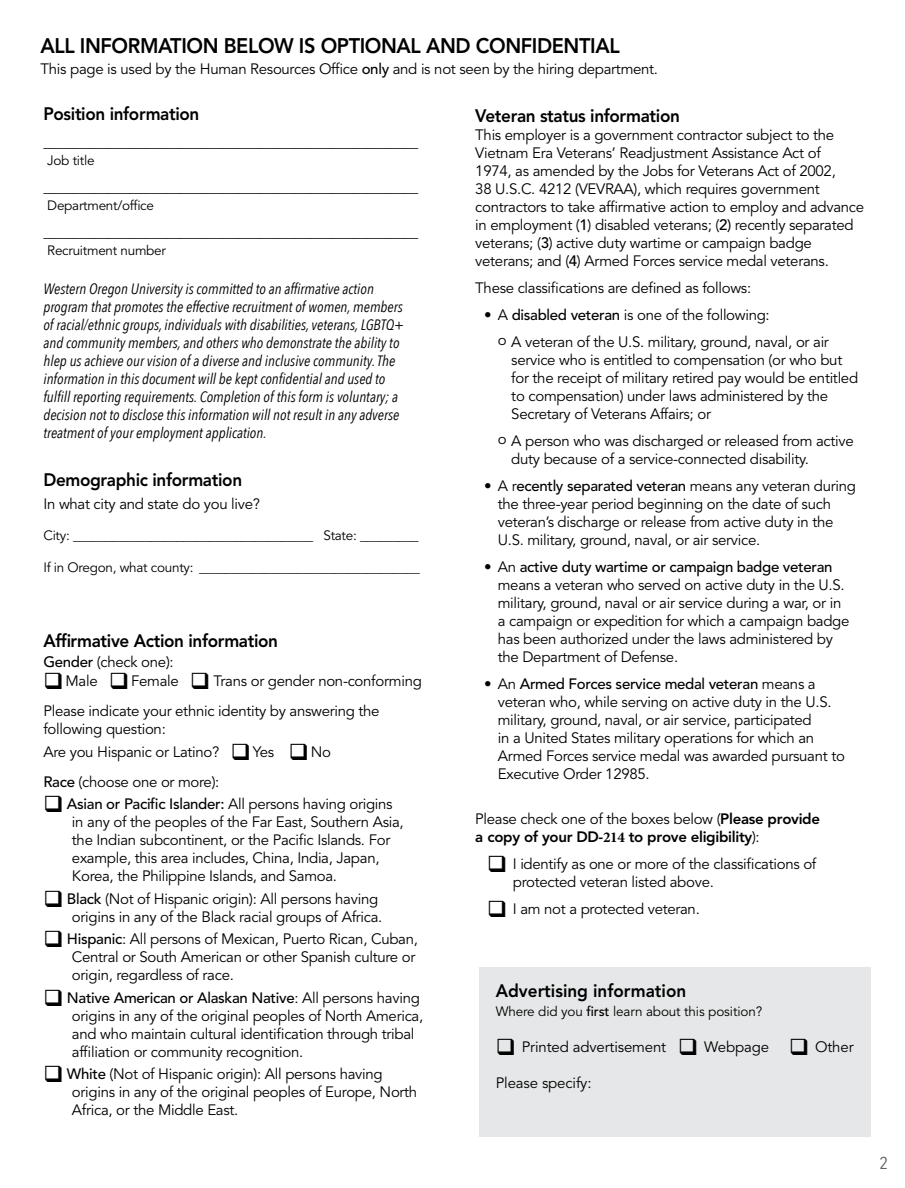
<style>
.page{position:relative;width:905px;height:1188px;background:#fff}
.page>*{position:absolute;margin:0;border:0;box-sizing:border-box;transform-origin:0 0}
.t1{font:800 21px "Avenir LT Std";letter-spacing:-.02em;color:#000;scale:.95 1}
.t2{font:800 18px "Avenir LT Std";letter-spacing:-.02em;color:#000;scale:.95 1}
.t3{font:800 18px "Avenir LT Std";color:#000;scale:.95 1}
.t4{font:17.1px "Avenir Next Condensed";color:#636466;scale:1.11 1}
.t5{font:15px/18px "Avenir LT Std";letter-spacing:-.02em;color:#000}
.t6{font:italic 15px/18px "Avenir Next Condensed";color:#000}
.t7{font:800 15px/18px "Avenir LT Std";letter-spacing:-.02em;color:#000}
.t8{font:13.5px "Avenir LT Std";letter-spacing:-.02em;color:#000}
.s1{font-weight:500}
.s2{font-weight:400}
.s3{font-family:"Minion Pro";font-weight:700}
</style>
<div class="page">
<div style="left:478px;top:968px;width:392px;height:169px;background:#e6e7e8"></div>
<h1 class="t1" style="left:40px;top:33px;width:611px">ALL INFORMATION BELOW IS OPTIONAL AND CONFIDENTIAL</h1>
<p class="t5" style="left:40px;top:60px;width:619px">This page is used by the Human Resources Office <span class="s1">only</span> and is not seen by the hiring department.</p>
<p class="t2" style="left:43px;top:103px;width:166px">Position information</p>
<p class="t5" style="left:43px;top:133px;width:376px">____________________________________________________</p>
<p class="t8" style="left:47px;top:153px;width:49px">Job title</p>
<p class="t5" style="left:43px;top:178px;width:376px">____________________________________________________</p>
<p class="t8" style="left:47px;top:198px;width:108px">Department/office</p>
<p class="t5" style="left:43px;top:223px;width:376px">____________________________________________________</p>
<p class="t8" style="left:47px;top:243px;width:120px">Recruitment number</p>
<p class="t6" style="left:43px;top:280px;width:362px">Western Oregon University is committed to an affirmative action program that promotes the effective recruitment of women, members of racial/ethnic groups, individuals with disabilities, veterans, LGBTQ+ and community members, and others who demonstrate the ability to hlep us achieve our vision of a diverse and inclusive community. The information in this document will be kept confidential and used to fulfill reporting requirements. Completion of this form is voluntary; a decision not to disclose this information will not result in any adverse treatment of your employment application.</p>
<p class="t2" style="left:43px;top:469px;width:211px">Demographic information</p>
<p class="t5" style="left:43px;top:495px;width:218px">In what city and state do you live?</p>
<p class="t8" style="left:43px;top:528px;width:377px">City: _____________________________________ State: _________</p>
<p class="t8" style="left:43px;top:559px;width:378px">If in Oregon, what county: __________________________________</p>
<p class="t2" style="left:43px;top:630px;width:248px">Affirmative Action information</p>
<p class="t5" style="left:43px;top:653px;width:132px"><span class="s1">Gender</span> (check one):</p>
<p class="t5" style="left:43px;top:667px;width:380px;line-height:30px">❑ Male ❑ Female ❑ Trans or gender non-conforming<br>Please indicate your ethnic identity by answering the</p>
<p class="t5" style="left:43px;top:718px;width:289px;line-height:22.5px">following question:<br>Are you Hispanic or Latino? ❑ Yes ❑ No</p>
<p class="t5" style="left:43px;top:773px;width:177px"><span class="s1">Race</span> (choose one or more):</p>
<p class="t5" style="left:72px;top:796px;width:333px;text-indent:-28px">❑ <span class="s1">Asian or Pacific Islander:</span> All persons having origins in any of the peoples of the Far East, Southern Asia, the Indian subcontinent, or the Pacific Islands. For example, this area includes, China, India, Japan, Korea, the Philippine Islands, and Samoa.</p>
<p class="t5" style="left:43px;top:890px;width:340px;text-align:right">❑ <span class="s1">Black</span> (Not of Hispanic origin): All persons having origins in any of the Black racial groups of Africa.</p>
<p class="t5" style="left:72px;top:931px;width:347px;text-indent:-28px">❑ <span class="s1">Hispanic</span>: All persons of Mexican, Puerto Rican, Cuban,<br>Central or South American or other Spanish culture or origin, regardless of race.</p>
<p class="t5" style="left:72px;top:989px;width:353px;text-indent:-28px">❑ <span class="s1">Native American or Alaskan Native</span>: All persons having origins in any of the original peoples of North America, and who maintain cultural identification through tribal affiliation or community recognition.</p>
<p class="t5" style="left:72px;top:1066px;width:347px;text-indent:-28px">❑ <span class="s1">White</span> (Not of Hispanic origin): All persons having origins in any of the original peoples of Europe, North<br>Africa, or the Middle East.</p>
<p class="t2" style="left:475px;top:105px;width:217px">Veteran status information</p>
<p class="t5" style="left:475px;top:126px;width:390px">This employer is a government contractor subject to the Vietnam Era Veterans’ Readjustment Assistance Act of<br>1974, as amended by the Jobs for Veterans Act of 2002,<br>38 U.S.C. 4212 (VEVRAA), which requires government contractors to take affirmative action to employ and advance in employment (<span class="s1">1</span>) disabled veterans; (<span class="s1">2)</span> recently separated veterans; (<span class="s1">3</span>) active duty wartime or campaign badge veterans; and (<span class="s1">4</span>) Armed Forces service medal veterans.</p>
<p class="t5" style="left:475px;top:279px;width:277px">These classifications are defined as follows:</p>
<p class="t5" style="left:498px;top:302px;width:332px;line-height:27px;text-indent:-14px">• A <span class="s1">disabled veteran</span> is one of the following:<br>o A veteran of the U.S. military, ground, naval, or air</p>
<p class="t5" style="left:511px;top:351px;width:348px">service who is entitled to compensation (or who but for the receipt of military retired pay would be entitled to compensation) under laws administered by the Secretary of Veterans Affairs; or</p>
<p class="t5" style="left:511px;top:432px;width:344px;text-indent:-14px">o A person who was discharged or released from active duty because of a service-connected disability.</p>
<p class="t5" style="left:498px;top:477px;width:360px;text-indent:-14px">• A r<span class="s1">ecently separated veteran</span> means any veteran during the three-year period beginning on the date of such veteran’s discharge or release from active duty in the U.S. military, ground, naval, or air service.</p>
<p class="t5" style="left:498px;top:558px;width:353px;text-indent:-14px">• An <span class="s1">active duty wartime or campaign badge veteran </span>means a veteran who served on active duty in the U.S. military, ground, naval or air service during a war, or in a campaign or expedition for which a campaign badge has been authorized under the laws administered by the Department of Defense.</p>
<p class="t5" style="left:498px;top:675px;width:348px;text-indent:-13px">• An <span class="s1">Armed Forces service medal veteran</span> means a veteran who, while serving on active duty in the U.S. military, ground, naval, or air service, participated<br>in a United States military operations for which an Armed Forces service medal was awarded pursuant to Executive Order 12985.</p>
<p class="t7" style="left:475px;top:810px;width:346px"><span class="s2">Please check one of the boxes below (</span>Please provide a copy of your DD-<span class="s3">214</span> to prove eligibility<span class="s2">):</span></p>
<p class="t5" style="left:513px;top:855px;width:305px;text-indent:-25px">❑ I identify as one or more of the classifications of protected veteran listed above.</p>
<p class="t5" style="left:487px;top:900px;width:214px">❑ I am not a protected veteran.</p>
<p class="t3" style="left:496px;top:980px;width:202px">Advertising information</p>
<p class="t8" style="left:496px;top:1003px;width:268px">Where did you <span class="s1">first</span> learn about this position?</p>
<p class="t5" style="left:496px;top:1038px;width:359px">❑ Printed advertisement ❑ Webpage ❑ Other</p>
<p class="t5" style="left:496px;top:1074px;width:97px">Please specify:</p>
<p class="t4" style="left:879px;top:1148px;width:10px">2</p>
</div>
